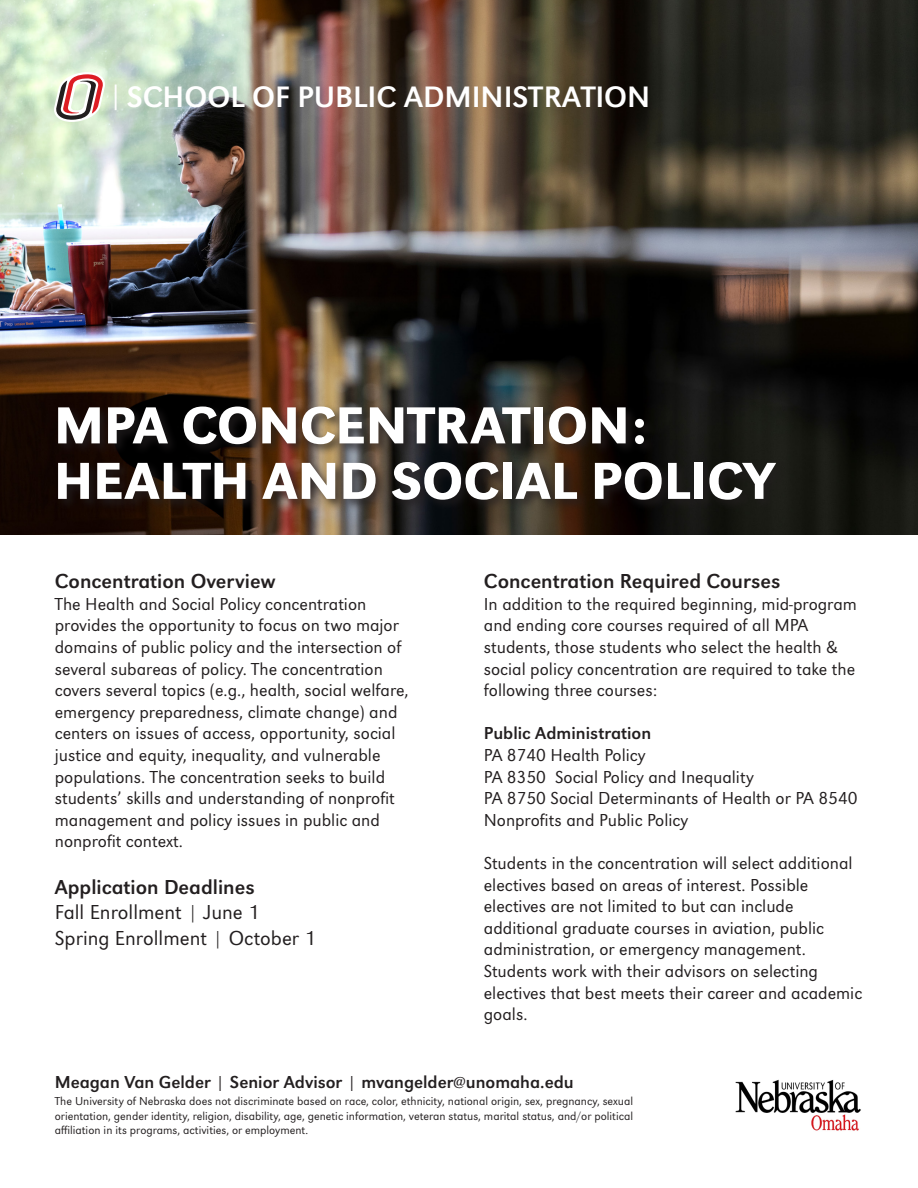
<style>
.page{position:relative;width:918px;height:1188px;background:#fff}
.page>*{position:absolute;margin:0;border:0;box-sizing:border-box;transform-origin:0 0}
.t1{font:500 54px "URW Grotesk";color:#fff}
.t2{font:30.75px "URW Grotesk";color:#fff}
.t3{font:21px "URW Grotesk";color:#231f20}
.t4{font:300 21px "URW Grotesk";color:#231f20}
.t5{font:300 18px/21.6px "URW Grotesk";color:#231f20}
.t6{font:18px "URW Grotesk";color:#231f20}
.t7{font:300 12px/14.4px "URW Grotesk";color:#231f20;text-align:justify}
</style>
<div class="page">
<img style="left:0;top:0;width:918px;height:535px">
<div style="left:55px;top:403px;width:733px;height:109px;background:#231f20;opacity:.75"></div>
<svg style="left:52px;top:72px;width:55px;height:50px"></svg>
<img style="left:735px;top:1079px;width:126px;height:52px">
<h2 class="t2" style="left:107px;top:79px;width:545px">|SCHOOL OF PUBLIC ADMINISTRATION</h2>
<p class="t1" style="left:54px;top:394px;width:594px">MPA CONCENTRATION:</p>
<p class="t1" style="left:54px;top:449px;width:722px">HEALTH AND SOCIAL POLICY</p>
<p class="t3" style="left:55px;top:569px;width:222px">Concentration Overview</p>
<p class="t5" style="left:55px;top:593px;width:355px">The Health and Social Policy concentration provides the opportunity to focus on two major domains of public policy and the intersection of several subareas of policy. The concentration covers several topics (e.g., health, social welfare, emergency preparedness, climate change) and centers on issues of access, opportunity, social justice and equity, inequality, and vulnerable populations. The concentration seeks to build students’ skills and understanding of nonprofit management and policy issues in public and nonprofit context.</p>
<p class="t3" style="left:55px;top:875px;width:202px">Application Deadlines</p>
<p class="t4" style="left:55px;top:900px;width:206px">Fall Enrollment | June 1</p>
<p class="t4" style="left:55px;top:926px;width:262px">Spring Enrollment | October 1</p>
<p class="t3" style="left:484px;top:569px;width:298px">Concentration Required Courses</p>
<p class="t5" style="left:484px;top:593px;width:375px">In addition to the required beginning, mid-program and ending core courses required of all MPA students, those students who select the health &amp; social policy concentration are required to take the following three courses:</p>
<p class="t6" style="left:484px;top:723px;width:169px">Public Administration</p>
<p class="t5" style="left:484px;top:744px;width:163px">PA 8740 Health Policy</p>
<p class="t5" style="left:484px;top:766px;width:271px">PA 8350 Social Policy and Inequality</p>
<p class="t5" style="left:484px;top:787px;width:375px">PA 8750 Social Determinants of Health or PA 8540<br>Nonprofits and Public Policy</p>
<p class="t5" style="left:484px;top:852px;width:380px">Students in the concentration will select additional electives based on areas of interest. Possible electives are not limited to but can include additional graduate courses in aviation, public administration, or emergency management.<br>Students work with their advisors on selecting electives that best meets their career and academic goals.</p>
<p class="t6" style="left:55px;top:1072px;width:521px">Meagan Van Gelder | Senior Advisor | mvangelder@unomaha.edu</p>
<p class="t7" style="left:55px;top:1094px;width:580px">The University of Nebraska does not discriminate based on race, color, ethnicity, national origin, sex, pregnancy, sexual orientation, gender identity, religion, disability, age, genetic information, veteran status, marital status, and/or political affiliation in its programs, activities, or employment.</p>
</div>
